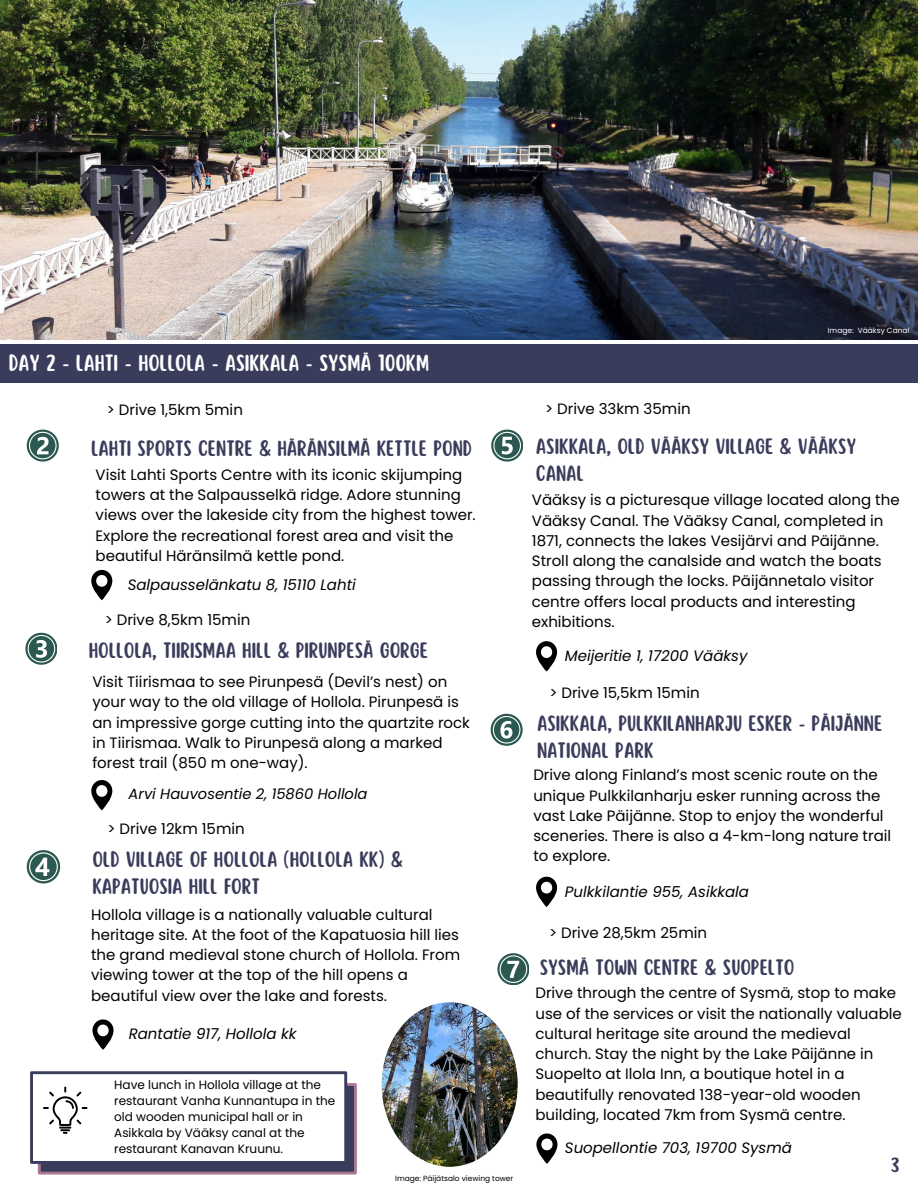
<style>
.page{position:relative;width:918px;height:1188px;background:#fff}
.page>*{position:absolute;margin:0;border:0;box-sizing:border-box;transform-origin:0 0}
.t1{font:20.55px "Scripter";color:#fff}
.t2{font:19.5px/27px "Scripter";color:#3a3c5b}
.t3{font:18px "Scripter";color:#3a3c5b}
.t4{font:15px/20.2px "Poppins";color:#000}
.t5{font:italic 15px "Poppins";color:#000}
.t6{font:italic 14.7px "Poppins";color:#000}
.t7{font:12px/16px "Poppins";color:#000}
.t8{font:7.5px "Poppins";color:#000}
.t9{font:7.5px "Poppins";color:#fff}
</style>
<div class="page">
<svg style="left:27px;top:430px;width:31px;height:31px"></svg>
<svg style="left:25px;top:633px;width:32px;height:31px"></svg>
<svg style="left:27px;top:850px;width:33px;height:33px"></svg>
<svg style="left:491px;top:430px;width:32px;height:31px"></svg>
<div style="left:0;top:344px;width:918px;height:39px;background:#3a3c5b"></div>
<svg style="left:491px;top:714px;width:31px;height:31px"></svg>
<svg style="left:497px;top:953px;width:32px;height:32px"></svg>
<img style="left:382px;top:1002px;width:136px;height:165px;border-radius:50%">
<svg style="left:91px;top:570px;width:21px;height:30px"></svg>
<svg style="left:91px;top:780px;width:21px;height:30px"></svg>
<svg style="left:536px;top:641px;width:21px;height:31px"></svg>
<svg style="left:536px;top:877px;width:21px;height:30px"></svg>
<svg style="left:536px;top:1134px;width:21px;height:30px"></svg>
<svg style="left:92px;top:1020px;width:22px;height:30px"></svg>
<div style="left:39px;top:1085px;width:316px;height:88px;background:#3a3c5b"></div>
<div style="left:38px;top:1083px;width:319px;height:92px;border:3px solid #a97790"></div>
<svg style="left:30px;top:1071px;width:317px;height:93px"></svg>
<img style="left:0;top:0;width:918px;height:340px">
<p class="t1" style="left:9px;top:352px;width:422px">DAY 2 - LAHTI - HOLLOLA - ASIKKALA - SYSMÄ 100KM</p>
<h1 class="t4" style="left:107px;top:400px;width:138px">&gt; Drive 1,5km 5min</h1>
<h2 class="t2" style="left:91px;top:435px;width:383px">LAHTI SPORTS CENTRE &amp; HÄRÄNSILMÄ KETTLE POND</h2>
<p class="t4" style="left:96px;top:464px;width:382px">Visit Lahti Sports Centre with its iconic skijumping towers at the Salpausselkä ridge. Adore stunning views over the lakeside city from the highest tower.<br>Explore the recreational forest area and visit the beautiful Häränsilmä kettle pond.</p>
<p class="t5" style="left:128px;top:574px;width:230px">Salpausselänkatu 8, 15110 Lahti</p>
<h2 class="t4" style="left:105px;top:610px;width:147px">&gt; Drive 8,5km 15min</h2>
<p class="t2" style="left:89px;top:638px;width:341px">HOLLOLA, TIIRISMAA HILL &amp; PIRUNPESÄ GORGE</p>
<h1 class="t4" style="left:92px;top:672px;width:379px">Visit Tiirismaa to see Pirunpesä (Devil’s nest) on your way to the old village of Hollola. Pirunpesä is an impressive gorge cutting into the quartzite rock in Tiirismaa. Walk to Pirunpesä along a marked forest trail (850 m one-way).</h1>
<h1 class="t6" style="left:129px;top:784px;width:240px">Arvi Hauvosentie 2, 15860 Hollola</h1>
<h2 class="t4" style="left:108px;top:818px;width:139px">&gt; Drive 12km 15min</h2>
<h1 class="t2" style="left:92px;top:847px;width:312px">OLD VILLAGE OF HOLLOLA (HOLLOLA KK) &amp;<br>KAPATUOSIA HILL FORT</h1>
<h2 class="t4" style="left:91px;top:904px;width:371px">Hollola village is a nationally valuable cultural heritage site. At the foot of the Kapatuosia hill lies the grand medieval stone church of Hollola. From viewing tower at the top of the hill opens a beautiful view over the lake and forests.</h2>
<h2 class="t5" style="left:129px;top:1023px;width:169px">Rantatie 917, Hollola kk</h2>
<p class="t7" style="left:114px;top:1077px;width:223px">Have lunch in Hollola village at the restaurant Vanha Kunnantupa in the old wooden municipal hall or in<br>Asikkala by Vääksy canal at the restaurant Kanavan Kruunu.</p>
<h2 class="t8" style="left:395px;top:1173px;width:120px">Image: Päijätsalo viewing tower</h2>
<p class="t4" style="left:545px;top:399px;width:147px">&gt; Drive 33km 35min</p>
<p class="t9" style="left:828px;top:325px;width:83px">Image: Vääksy Canal</p>
<p class="t2" style="left:536px;top:433px;width:322px">ASIKKALA, OLD VÄÄKSY VILLAGE &amp; VÄÄKSY<br>CANAL</p>
<h2 class="t4" style="left:532px;top:490px;width:369px">Vääksy is a picturesque village located along the Vääksy Canal. The Vääksy Canal, completed in 1871, connects the lakes Vesijärvi and Päijänne.<br>Stroll along the canalside and watch the boats passing through the locks. Päijännetalo visitor centre offers local products and interesting exhibitions.</h2>
<p class="t5" style="left:565px;top:645px;width:184px">Meijeritie 1, 17200 Vääksy</p>
<p class="t4" style="left:549px;top:683px;width:152px">&gt; Drive 15,5km 15min</p>
<h2 class="t2" style="left:537px;top:711px;width:347px">ASIKKALA, PULKKILANHARJU ESKER - PÄIJÄNNE<br>NATIONAL PARK</h2>
<h1 class="t4" style="left:533px;top:765px;width:359px">Drive along Finland’s most scenic route on the unique Pulkkilanharju esker running across the vast Lake Päijänne. Stop to enjoy the wonderful sceneries. There is also a 4-km-long nature trail to explore.</h1>
<p class="t5" style="left:565px;top:881px;width:186px">Pulkkilantie 955, Asikkala</p>
<h2 class="t4" style="left:549px;top:922px;width:160px">&gt; Drive 28,5km 25min</h2>
<h2 class="t2" style="left:540px;top:954px;width:256px">SYSMÄ TOWN CENTRE &amp; SUOPELTO</h2>
<p class="t4" style="left:535px;top:983px;width:368px">Drive through the centre of Sysmä, stop to make use of the services or visit the nationally valuable cultural heritage site around the medieval church. Stay the night by the Lake Päijänne in Suopelto at Ilola Inn, a boutique hotel in a beautifully renovated 138-year-old wooden building, located 7km from Sysmä centre.</p>
<p class="t5" style="left:565px;top:1137px;width:229px">Suopellontie 703, 19700 Sysmä</p>
<h2 class="t3" style="left:891px;top:1155px;width:10px">3</h2>
</div>
